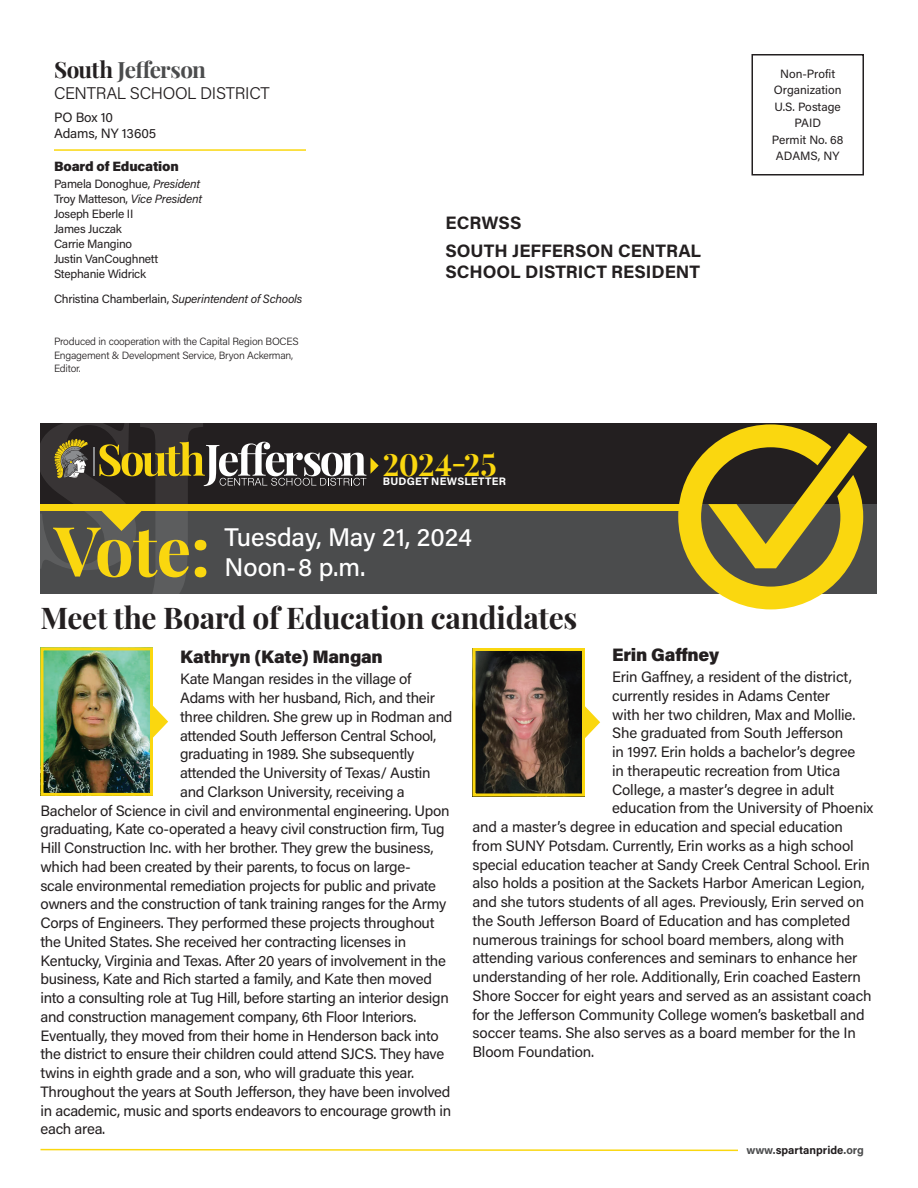
<style>
.page{position:relative;width:918px;height:1188px;background:#fff}
.page>*{position:absolute;margin:0;border:0;box-sizing:border-box;transform-origin:0 0}
.t1{font:700 69px "Playfair Display";color:#fad70f}
.t2{font:700 30.75px "Playfair Display";letter-spacing:-.01em;color:#fad70f}
.t3{font:700 30px "Playfair Display";letter-spacing:-.01em;color:#231f20}
.t4{font:500 25.5px "Acumin Pro";color:#fff}
.t5{font:700 22.5px "Playfair Display";letter-spacing:-.03em;color:#4b4c4d}
.t6{font:700 18px/27.8px "Acumin Pro";color:#231f20}
.t7{font:900 18px "Acumin Pro";letter-spacing:-.01em;color:#231f20}
.t8{font:300 16.8px "Acumin Pro";letter-spacing:-.02em;color:#231f20}
.t9{font:15px "Acumin Pro";letter-spacing:-.02em;color:#231f20}
.t10{font:13.5px/16.5px "Acumin Pro";letter-spacing:-.005em;color:#231f20}
.t11{font:900 13.5px "Acumin Pro";letter-spacing:-.01em;color:#231f20}
.t12{font:12px/15px "Acumin Pro";letter-spacing:-.02em;color:#231f20}
.t13{font:12px/16.5px "Acumin Pro";color:#231f20;text-align:center}
.t14{font:italic 12px "Acumin Pro";letter-spacing:-.02em;color:#231f20}
.t15{font:700 11.25px "Acumin Pro";color:#231f20}
.t16{font:700 10.8px "Acumin Pro";letter-spacing:.025em;color:#fff}
.t17{font:300 10.5px/13.5px "Acumin Pro";letter-spacing:-.02em;color:#231f20}
.s1{color:#231f20}
.s2{font-style:italic}
.s3{font-style:normal}
.s4{color:#4b4c4d}
</style>
<div class="page">
<div style="left:40px;top:423px;width:838px;height:81px;background:#231f20"></div>
<div style="left:40px;top:504px;width:838px;height:90px;background:#4b4c4d"></div>
<svg style="left:678px;top:424px;width:189px;height:185px"></svg>
<svg style="left:40px;top:1148px;width:698px;height:4px"></svg>
<div style="left:752px;top:54px;width:112px;height:122px;border:2px solid #231f20"></div>
<img style="left:44px;top:651px;width:105px;height:141px">
<div style="left:40px;top:647px;width:113px;height:149px;border:3px solid #fad70f"></div>
<svg style="left:153px;top:706px;width:15px;height:32px"></svg>
<img style="left:476px;top:652px;width:105px;height:140px">
<div style="left:472px;top:648px;width:113px;height:148px;border:3px solid #fad70f"></div>
<svg style="left:585px;top:706px;width:15px;height:32px"></svg>
<hr style="left:54px;top:149px;width:252px;height:2px;background:#fad70f">
<svg style="left:40px;top:423px;width:339px;height:171px"></svg>
<div style="left:40px;top:504px;width:655px;height:7px;background:#fad70f"></div>
<h3 class="t5" style="left:54px;top:52px;width:154px"><span class="s1">South</span> Jefferson</h3>
<p class="t8" style="left:54px;top:81px;width:217px">CENTRAL SCHOOL DISTRICT</p>
<p class="t10" style="left:54px;top:108px;width:104px">PO Box 10<br>Adams, NY 13605</p>
<p class="t11" style="left:54px;top:157px;width:126px">Board of Education</p>
<p class="t12" style="left:54px;top:176px;width:150px">Pamela Donoghue, <span class="s2">President<br></span>Troy Matteson, <span class="s2">Vice President<br></span>Joseph Eberle II<br>James Juczak<br>Carrie Mangino<br>Justin VanCoughnett<br>Stephanie Widrick</p>
<p class="t14" style="left:54px;top:290px;width:250px"><span class="s3">Christina Chamberlain,</span> Superintendent of Schools</p>
<p class="t17" style="left:54px;top:334px;width:246px">Produced in cooperation with the Capital Region BOCES<br>Engagement &amp; Development Service, Bryon Ackerman,<br>Editor.</p>
<p class="t6" style="left:446px;top:208px;width:257px">ECRWSS<br>SOUTH JEFFERSON CENTRAL</p>
<p class="t6" style="left:446px;top:257px;width:256px">SCHOOL DISTRICT RESIDENT</p>
<h2 class="t2" style="left:383px;top:440px;width:115px">2024-25</h2>
<p class="t16" style="left:383px;top:474px;width:125px">BUDGET NEWSLETTER</p>
<h1 class="t1" style="left:54px;top:496px;width:158px">Vote:</h1>
<h3 class="t4" style="left:225px;top:520px;width:249px">Tuesday, May 21, 2024</h3>
<h3 class="t4" style="left:225px;top:550px;width:142px">Noon-8 p.m.</h3>
<h3 class="t3" style="left:40px;top:594px;width:538px">Meet the Board of Education candidates</h3>
<p class="t13" style="left:772px;top:65px;width:73px">Non-Profit<br>Organization<br>U.S. Postage<br>PAID<br>Permit No. 68<br>ADAMS, NY</p>
<p class="t7" style="left:180px;top:644px;width:204px">Kathryn (Kate) Mangan</p>
<p class="t9" style="left:180px;top:669px;width:233px">Kate Mangan resides in the village of</p>
<p class="t9" style="left:180px;top:688px;width:257px">Adams with her husband, Rich, and their</p>
<p class="t9" style="left:180px;top:706px;width:274px">three children. She grew up in Rodman and</p>
<p class="t9" style="left:180px;top:725px;width:258px">attended South Jefferson Central School,</p>
<p class="t9" style="left:180px;top:744px;width:236px">graduating in 1989. She subsequently</p>
<p class="t9" style="left:180px;top:763px;width:252px">attended the University of Texas/ Austin</p>
<p class="t9" style="left:180px;top:781px;width:226px">and Clarkson University, receiving a</p>
<p class="t9" style="left:40px;top:800px;width:411px">Bachelor of Science in civil and environmental engineering. Upon</p>
<p class="t9" style="left:40px;top:819px;width:406px">graduating, Kate co-operated a heavy civil construction firm, Tug</p>
<p class="t9" style="left:40px;top:838px;width:395px">Hill Construction Inc. with her brother. They grew the business,</p>
<p class="t9" style="left:40px;top:856px;width:370px">which had been created by their parents, to focus on large-</p>
<p class="t9" style="left:40px;top:875px;width:397px">scale environmental remediation projects for public and private</p>
<p class="t9" style="left:40px;top:894px;width:407px">owners and the construction of tank training ranges for the Army</p>
<p class="t9" style="left:40px;top:913px;width:396px">Corps of Engineers. They performed these projects throughout</p>
<p class="t9" style="left:40px;top:931px;width:367px">the United States. She received her contracting licenses in</p>
<p class="t9" style="left:40px;top:950px;width:407px">Kentucky, Virginia and Texas. After 20 years of involvement in the</p>
<p class="t9" style="left:40px;top:969px;width:393px">business, Kate and Rich started a family, and Kate then moved</p>
<p class="t9" style="left:40px;top:988px;width:410px">into a consulting role at Tug Hill, before starting an interior design</p>
<p class="t9" style="left:40px;top:1006px;width:378px">and construction management company, 6th Floor Interiors.</p>
<p class="t9" style="left:40px;top:1025px;width:400px">Eventually, they moved from their home in Henderson back into</p>
<p class="t9" style="left:40px;top:1044px;width:405px">the district to ensure their children could attend SJCS. They have</p>
<p class="t9" style="left:40px;top:1063px;width:375px">twins in eighth grade and a son, who will graduate this year.</p>
<p class="t9" style="left:40px;top:1081px;width:411px">Throughout the years at South Jefferson, they have been involved</p>
<p class="t9" style="left:40px;top:1100px;width:412px">in academic, music and sports endeavors to encourage growth in</p>
<p class="t9" style="left:40px;top:1119px;width:66px">each area.</p>
<p class="t7" style="left:612px;top:642px;width:109px">Erin Gaffney</p>
<p class="t9" style="left:612px;top:667px;width:241px">Erin Gaffney, a resident of the district,</p>
<p class="t9" style="left:612px;top:685px;width:220px">currently resides in Adams Center</p>
<p class="t9" style="left:612px;top:704px;width:245px">with her two children, Max and Mollie.</p>
<p class="t9" style="left:612px;top:723px;width:233px">She graduated from South Jefferson</p>
<p class="t9" style="left:612px;top:742px;width:245px">in 1997. Erin holds a bachelor’s degree</p>
<p class="t9" style="left:612px;top:760px;width:230px">in therapeutic recreation from Utica</p>
<p class="t9" style="left:612px;top:779px;width:224px">College, a master’s degree in adult</p>
<p class="t9" style="left:612px;top:798px;width:263px">education from the University of Phoenix</p>
<p class="t9" style="left:472px;top:817px;width:372px">and a master’s degree in education and special education</p>
<p class="t9" style="left:472px;top:835px;width:383px">from SUNY Potsdam. Currently, Erin works as a high school</p>
<p class="t9" style="left:472px;top:854px;width:399px">special education teacher at Sandy Creek Central School. Erin</p>
<p class="t9" style="left:472px;top:873px;width:394px">also holds a position at the Sackets Harbor American Legion,</p>
<p class="t9" style="left:472px;top:892px;width:393px">and she tutors students of all ages. Previously, Erin served on</p>
<p class="t9" style="left:472px;top:910px;width:379px">the South Jefferson Board of Education and has completed</p>
<p class="t9" style="left:472px;top:929px;width:373px">numerous trainings for school board members, along with</p>
<p class="t9" style="left:472px;top:948px;width:386px">attending various conferences and seminars to enhance her</p>
<p class="t9" style="left:472px;top:967px;width:390px">understanding of her role. Additionally, Erin coached Eastern</p>
<p class="t9" style="left:472px;top:985px;width:401px">Shore Soccer for eight years and served as an assistant coach</p>
<p class="t9" style="left:472px;top:1004px;width:394px">for the Jefferson Community College women’s basketball and</p>
<p class="t9" style="left:472px;top:1023px;width:385px">soccer teams. She also serves as a board member for the In</p>
<p class="t9" style="left:472px;top:1042px;width:123px">Bloom Foundation.</p>
<p class="t15" style="left:747px;top:1142px;width:119px"><span class="s4">www.</span>spartanpride<span class="s4">.org</span></p>
</div>
